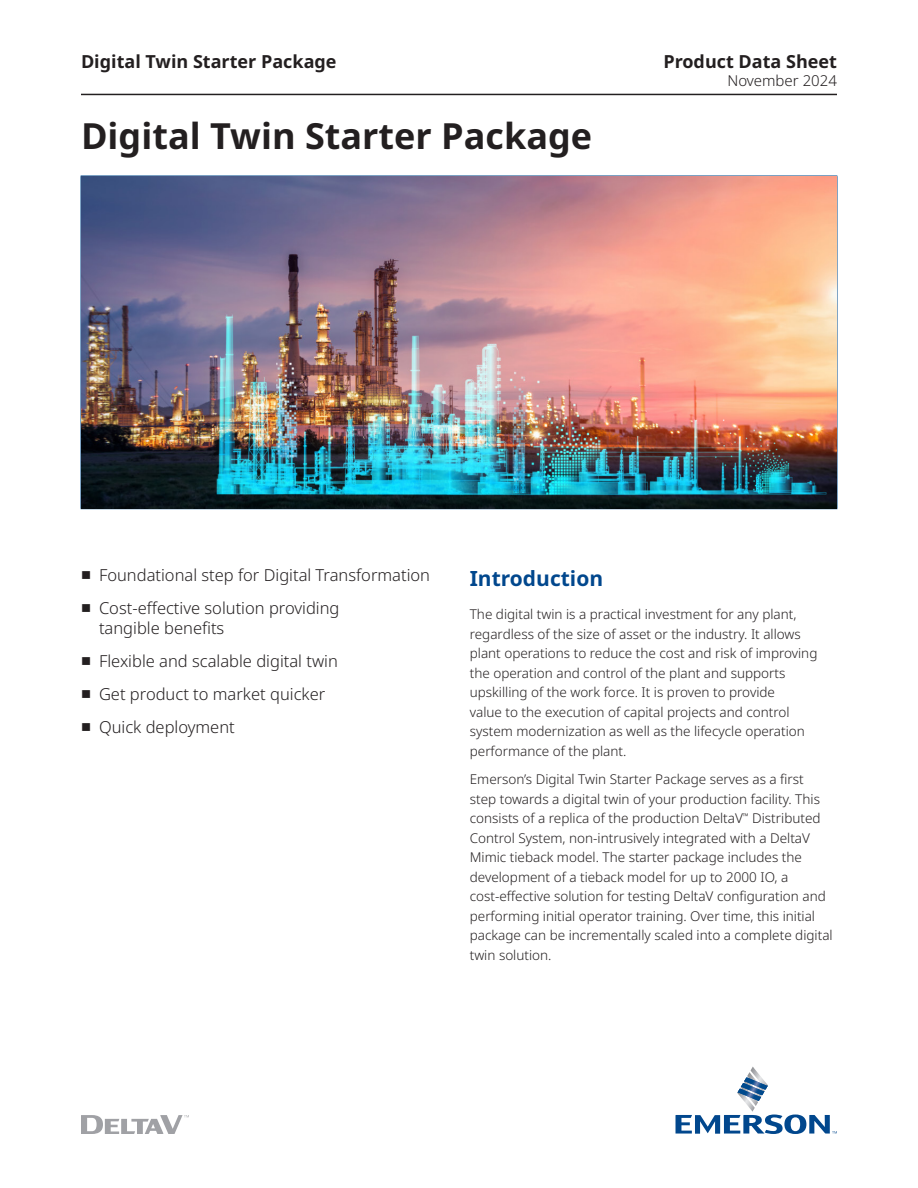
<style>
.page{position:relative;width:918px;height:1188px;background:#fff}
.page>*{position:absolute;margin:0;border:0;box-sizing:border-box;transform-origin:0 0}
.Document_Title{font:700 36px "Noto Sans";color:#231f20}
.Subhead_1{font:700 21px "Noto Sans";color:#01478d}
.t1{font:700 18px "Noto Sans";color:#231f20}
.t2{font:300 16.5px/19.5px "Noto Sans";color:#231f20}
.t3{font:300 15px "Noto Sans";color:#231f20}
.Body_Text{font:300 13.5px/19.5px "Noto Sans";color:#231f20}
</style>
<div class="page">
<hr style="left:81px;top:94px;width:756px;height:1px;background:#231f20">
<svg style="left:81px;top:1115px;width:108px;height:19px"></svg>
<svg style="left:676px;top:1066px;width:161px;height:68px"></svg>
<hr style="left:837px;top:176px;width:1px;height:332px;background:#004a8d">
<hr style="left:81px;top:508px;width:756px;height:1px;background:#004a8d">
<img style="left:81px;top:176px;width:756px;height:332px">
<h3 class="t1" style="left:81px;top:51px;width:257px">Digital Twin Starter Package</h3>
<h3 class="t1" style="left:663px;top:51px;width:175px">Product Data Sheet</h3>
<p class="Document_Title" style="left:81px;top:115px;width:513px">Digital Twin Starter Package</p>
<p class="t3" style="left:727px;top:72px;width:111px">November 2024</p>
<p class="t2" style="left:99px;top:566px;width:333px">Foundational step for Digital Transformation</p>
<p class="t2" style="left:99px;top:599px;width:242px">Cost-effective solution providing tangible benefits</p>
<p class="t2" style="left:99px;top:651px;width:240px">Flexible and scalable digital twin</p>
<p class="t2" style="left:99px;top:684px;width:228px">Get product to market quicker</p>
<p class="t2" style="left:99px;top:717px;width:137px">Quick deployment</p>
<p class="Subhead_1" style="left:470px;top:567px;width:135px">Introduction</p>
<p class="Body_Text" style="left:470px;top:605px;width:349px">The digital twin is a practical investment for any plant, regardless of the size of asset or the industry. It allows plant operations to reduce the cost and risk of improving the operation and control of the plant and supports upskilling of the work force. It is proven to provide<br>value to the execution of capital projects and control system modernization as well as the lifecycle operation performance of the plant.</p>
<p class="Body_Text" style="left:470px;top:770px;width:364px">Emerson’s Digital Twin Starter Package serves as a first step towards a digital twin of your production facility. This consists of a replica of the production DeltaV<sup>™</sup> Distributed Control System, non-intrusively integrated with a DeltaV Mimic tieback model. The starter package includes the development of a tieback model for up to 2000 IO, a cost‑effective solution for testing DeltaV configuration and performing initial operator training. Over time, this initial package can be incrementally scaled into a complete digital twin solution.</p>
</div>
